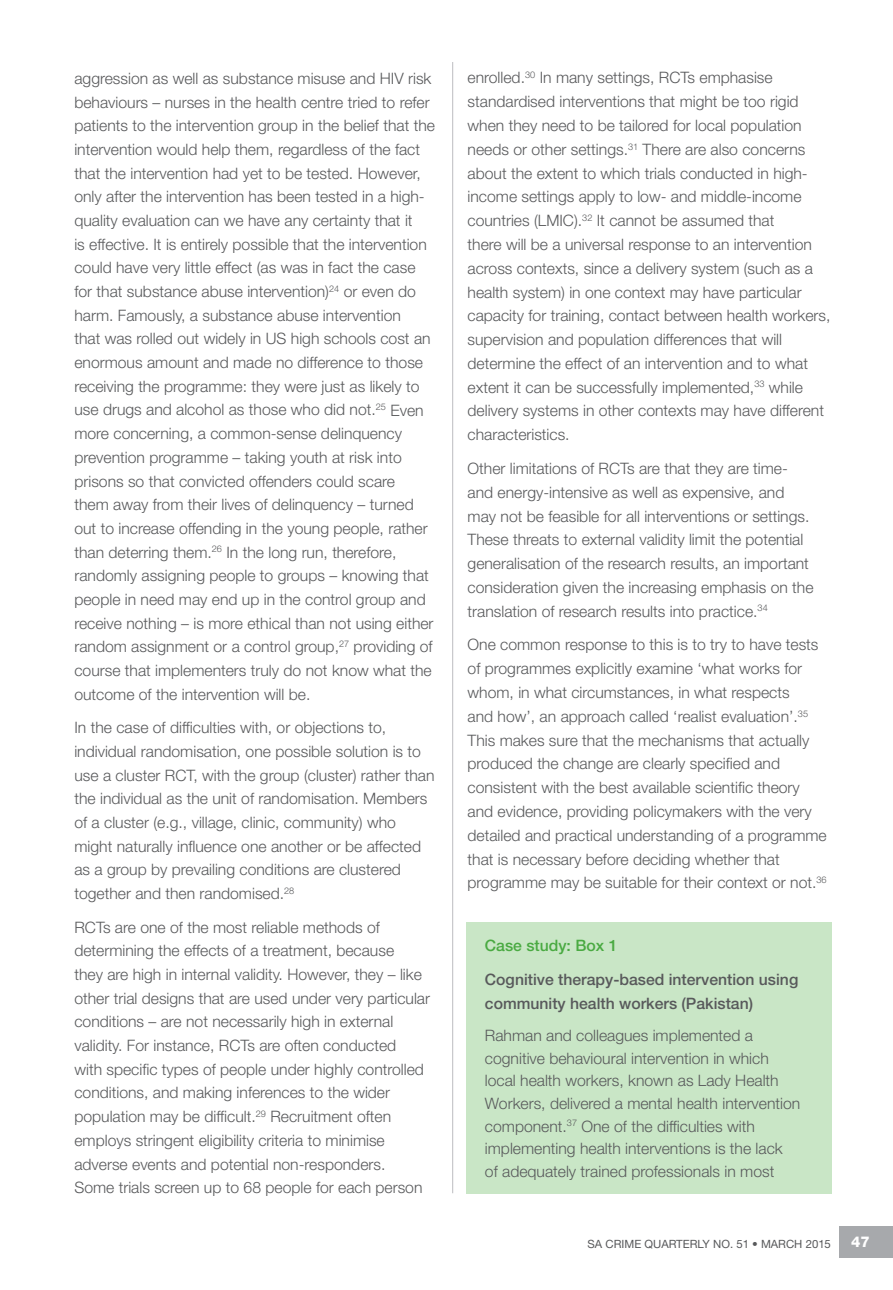
<style>
.page{position:relative;width:893px;height:1290px;background:#fff}
.page>*{position:absolute;margin:0;border:0;box-sizing:border-box;transform-origin:0 0}
.t1{font:300 15.75px/23.6px "Helvetica Neue LT Std";color:#58595b}
.t2{font:500 15.75px/23.8px "Helvetica Neue LT Std";color:#58595b}
.t3{font:500 15.75px "Helvetica Neue LT Std";color:#4aaa42}
.t4{font:800 14.88px "Helvetica Neue LT Std";color:#fff}
.t5{font:11.38px "Helvetica Neue LT Std";color:#58595b}
</style>
<div class="page">
<hr style="left:452px;top:62px;width:1px;height:1131px;background:#bcbdc0">
<div style="left:840px;top:1226px;width:53px;height:31px;background:#a7a9ac"></div>
<div style="left:466px;top:922px;width:366px;height:271px;background:#c9e6c6"></div>
<p class="t1" style="left:74px;top:66px;width:362px">aggression as well as substance misuse and HIV risk behaviours – nurses in the health centre tried to refer patients to the intervention group in the belief that the intervention would help them, regardless of the fact that the intervention had yet to be tested. However, only after the intervention has been tested in a high&shy;quality evaluation can we have any certainty that it<br>is effective. It is entirely possible that the intervention could have very little effect (as was in fact the case for that substance abuse intervention)<sup>24</sup> or even do harm. Famously, a substance abuse intervention<br>that was rolled out widely in US high schools cost an enormous amount and made no difference to those receiving the programme: they were just as likely to use drugs and alcohol as those who did not.<sup>25</sup> Even more concerning, a common-sense delinquency prevention programme – taking youth at risk into prisons so that convicted offenders could scare<br>them away from their lives of delinquency – turned out to increase offending in the young people, rather than deterring them.<sup>26</sup> In the long run, therefore, randomly assigning people to groups – knowing that people in need may end up in the control group and receive nothing – is more ethical than not using either random assignment or a control group,<sup>27</sup> providing of course that implementers truly do not know what the outcome of the intervention will be.</p>
<p class="t1" style="left:74px;top:715px;width:362px">In the case of difficulties with, or objections to, individual randomisation, one possible solution is to use a cluster RCT, with the group (cluster) rather than the individual as the unit of randomisation. Members of a cluster (e.g., village, clinic, community) who might naturally influence one another or be affected as a group by prevailing conditions are clustered together and then randomised.<sup>28</sup></p>
<p class="t1" style="left:74px;top:915px;width:357px">RCTs are one of the most reliable methods of determining the effects of a treatment, because<br>they are high in internal validity. However, they – like other trial designs that are used under very particular conditions – are not necessarily high in external validity. For instance, RCTs are often conducted<br>with specific types of people under highly controlled conditions, and making inferences to the wider population may be difficult.<sup>29</sup> Recruitment often employs stringent eligibility criteria to minimise adverse events and potential non-responders.<br>Some trials screen up to 68 people for each person</p>
<p class="t1" style="left:468px;top:66px;width:364px">enrolled.<sup>30</sup> In many settings, RCTs emphasise standardised interventions that might be too rigid when they need to be tailored for local population needs or other settings.<sup>31</sup> There are also concerns about the extent to which trials conducted in high&shy;income settings apply to low- and middle-income countries (LMIC).<sup>32</sup> It cannot be assumed that<br>there will be a universal response to an intervention across contexts, since a delivery system (such as a health system) in one context may have particular capacity for training, contact between health workers, supervision and population differences that will determine the effect of an intervention and to what extent it can be successfully implemented,<sup>33</sup> while delivery systems in other contexts may have different characteristics.</p>
<p class="t1" style="left:468px;top:456px;width:347px">Other limitations of RCTs are that they are time&shy;and energy-intensive as well as expensive, and may not be feasible for all interventions or settings.<br>These threats to external validity limit the potential generalisation of the research results, an important consideration given the increasing emphasis on the translation of research results into practice.<sup>34</sup></p>
<p class="t1" style="left:468px;top:632px;width:361px">One common response to this is to try to have tests of programmes explicitly examine ‘what works for whom, in what circumstances, in what respects<br>and how’, an approach called ‘realist evaluation’.<sup>35<br></sup>This makes sure that the mechanisms that actually produced the change are clearly specified and consistent with the best available scientific theory and evidence, providing policymakers with the very detailed and practical understanding of a programme that is necessary before deciding whether that programme may be suitable for their context or not.<sup>36</sup></p>
<p class="t3" style="left:485px;top:936px;width:134px">Case study: Box 1</p>
<p class="t2" style="left:485px;top:967px;width:315px">Cognitive therapy-based intervention using community health workers (Pakistan)</p>
<p class="t1" style="left:485px;top:1024px;width:317px;line-height:22.6px">Rahman and colleagues implemented a cognitive behavioural intervention in which local health workers, known as Lady Health Workers, delivered a mental health intervention component.<sup>37</sup> One of the difficulties with implementing health interventions is the lack<br>of adequately trained professionals in most</p>
<p class="t5" style="left:588px;top:1237px;width:245px">SA CRIME QUARTERLY NO. 51 • MARCH 2015</p>
<p class="t4" style="left:851px;top:1233px;width:20px">47</p>
</div>
